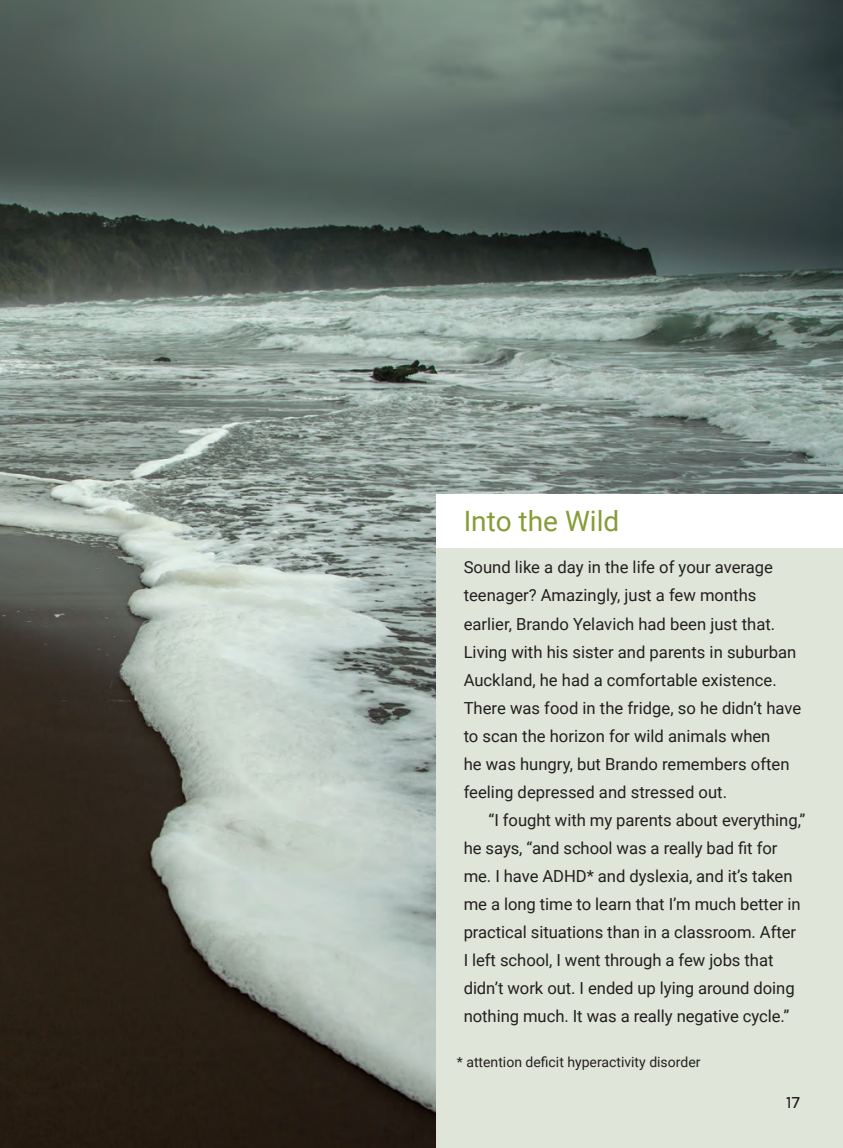
<style>
.page{position:relative;width:843px;height:1148px;background:#fff}
.page>*{position:absolute;margin:0;border:0;box-sizing:border-box;transform-origin:0 0}
.t1{font:28px "Roboto";color:#869c37}
.t2{font:16.62px/28px "Roboto";letter-spacing:-.005em;color:#231f20}
.t3{font:15.75px "Aronui";color:#231f20}
.t4{font:14px "Roboto";color:#231f20}
</style>
<div class="page">
<img style="left:0;top:0;width:842px;height:1147px">
<div style="left:436px;top:494px;width:406px;height:653px;background:#e0e5d9"></div>
<div style="left:436px;top:494px;width:406px;height:53px;background:#fff"></div>
<h1 class="t1" style="left:463px;top:504px;width:157px">Into the Wild</h1>
<p class="t2" style="left:463px;top:553px;width:339px">Sound like a day in the life of your average teenager? Amazingly, just a few months earlier, Brando Yelavich had been just that.<br>Living with his sister and parents in suburban Auckland, he had a comfortable existence.<br>There was food in the fridge, so he didn’t have to scan the horizon for wild animals when<br>he was hungry, but Brando remembers often feeling depressed and stressed out.</p>
<p class="t2" style="left:463px;top:805px;width:343px;text-indent:25px">“I fought with my parents about everything,” he says, “and school was a really bad fit for me. I have ADHD* and dyslexia, and it’s taken me a long time to learn that I’m much better in practical situations than in a classroom. After<br>I left school, I went through a few jobs that didn’t work out. I ended up lying around doing nothing much. It was a really negative cycle.”</p>
<p class="t4" style="left:456px;top:1053px;width:245px">* attention deficit hyperactivity disorder</p>
<p class="t3" style="left:785px;top:1096px;width:16px">17</p>
</div>
